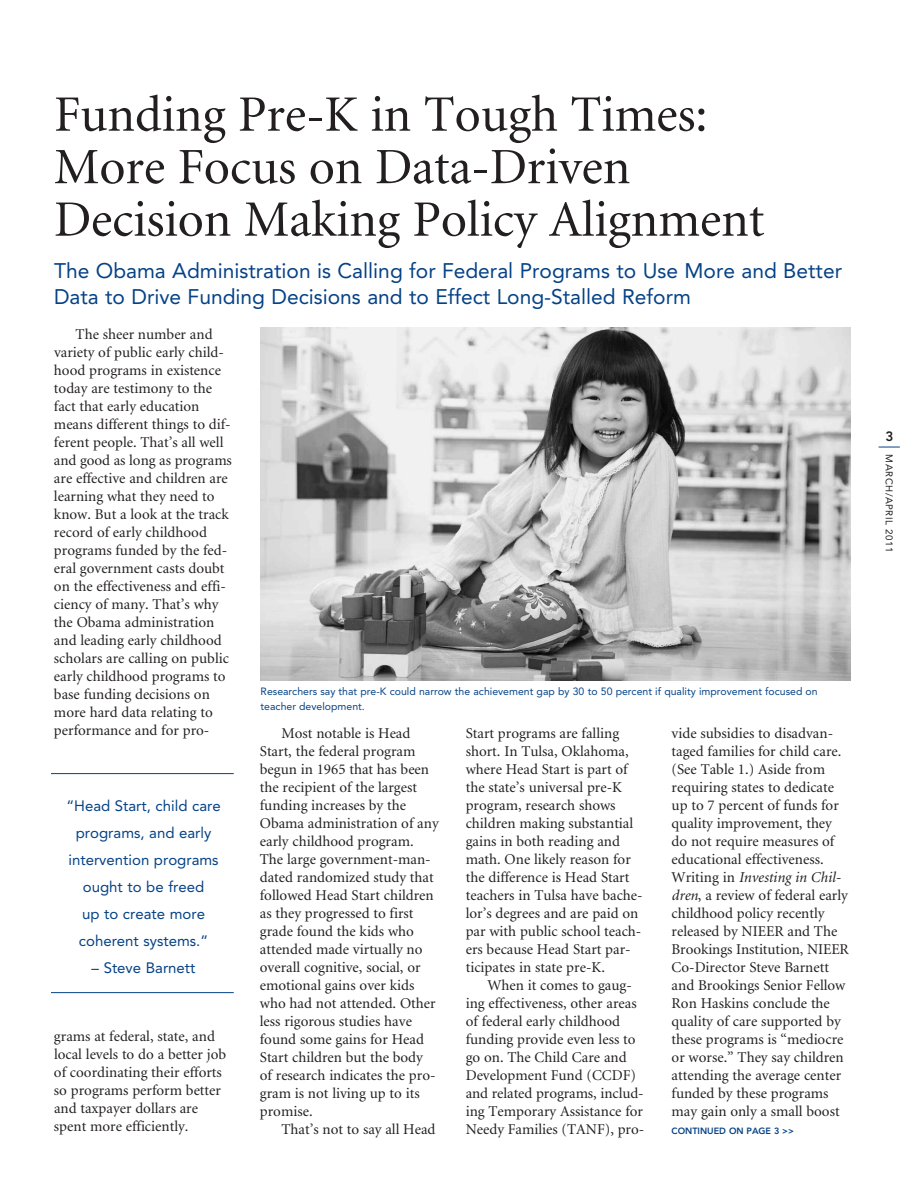
<style>
.page{position:relative;width:918px;height:1188px;background:#fff}
.page>*{position:absolute;margin:0;border:0;box-sizing:border-box;transform-origin:0 0}
.t1{font:51px/52.5px "Minion";letter-spacing:-.005em;color:#231f20}
.t2{font:21px/25.5px "Avenir";color:#054286}
.t3{font:15px/18px "Minion";color:#231f20}
.t4{font:15px/27px "Avenir";color:#054286;text-align:center}
.t5{font:800 13.5px "Avenir";color:#231f20}
.t6{font:10.5px/15px "Avenir";color:#054286}
.t7{font:9.75px "Avenir";letter-spacing:.055em;color:#231f20}
.t8{font:800 9px "Avenir";color:#054286}
.s1{font-style:italic}
</style>
<div class="page">
<svg style="left:879px;top:447px;width:21px;height:1px"></svg>
<hr style="left:51px;top:773px;width:183px;height:1px;background:#054286">
<hr style="left:51px;top:992px;width:183px;height:1px;background:#054286">
<img style="left:260px;top:328px;width:590px;height:352px">
<h1 class="t1" style="left:54px;top:92px;width:712px">Funding Pre-K in Tough Times:<br>More Focus on Data-Driven<br>Decision Making Policy Alignment</h1>
<h2 class="t2" style="left:54px;top:260px;width:790px">The Obama Administration is Calling for Federal Programs to Use More and Better<br>Data to Drive Funding Decisions and to Effect Long-Stalled Reform</h2>
<p class="t3" style="left:54px;top:327px;width:179px;text-indent:22px">The sheer number and variety of public early child&shy;hood programs in existence today are testimony to the fact that early education means different things to dif&shy;ferent people. That’s all well and good as long as programs are effective and children are learning what they need to know. But a look at the track record of early childhood programs funded by the fed&shy;eral government casts doubt on the effectiveness and effi&shy;ciency of many. That’s why the Obama administration and leading early childhood scholars are calling on public early childhood programs to base funding decisions on more hard data relating to performance and for pro-</p>
<p class="t4" style="left:66px;top:794px;width:156px">“Head Start, child care programs, and early intervention programs ought to be freed<br>up to create more coherent systems.”</p>
<p class="t4" style="left:92px;top:956px;width:105px">– Steve Barnett</p>
<p class="t3" style="left:54px;top:1029px;width:174px">grams at federal, state, and local levels to do a better job of coordinating their efforts so programs perform better and taxpayer dollars are spent more efficiently.</p>
<p class="t6" style="left:261px;top:685px;width:559px">Researchers say that pre-K could narrow the achievement gap by 30 to 50 percent if quality improvement focused on teacher development.</p>
<p class="t3" style="left:260px;top:726px;width:180px;text-indent:22px">Most notable is Head<br>Start, the federal program begun in 1965 that has been the recipient of the largest funding increases by the<br>Obama administration of any early childhood program.<br>The large government-man&shy;dated randomized study that followed Head Start children as they progressed to first grade found the kids who attended made virtually no overall cognitive, social, or emotional gains over kids who had not attended. Other less rigorous studies have found some gains for Head<br>Start children but the body of research indicates the pro&shy;gram is not living up to its promise.</p>
<p class="t3" style="left:281px;top:1122px;width:156px">That’s not to say all Head</p>
<p class="t3" style="left:466px;top:726px;width:178px">Start programs are falling short. In Tulsa, Oklahoma, where Head Start is part of the state’s universal pre-K program, research shows children making substantial gains in both reading and math. One likely reason for the difference is Head Start teachers in Tulsa have bache&shy;lor’s degrees and are paid on par with public school teach&shy;ers because Head Start par&shy;ticipates in state pre-K.</p>
<p class="t3" style="left:466px;top:978px;width:180px;text-indent:22px">When it comes to gaug&shy;ing effectiveness, other areas of federal early childhood funding provide even less to go on. The Child Care and<br>Development Fund (CCDF) and related programs, includ&shy;ing Temporary Assistance for<br>Needy Families (TANF), pro-</p>
<p class="t3" style="left:672px;top:726px;width:179px">vide subsidies to disadvan&shy;taged families for child care. (See Table 1.) Aside from requiring states to dedicate up to 7 percent of funds for quality improvement, they do not require measures of educational effectiveness.<br>Writing in <span class="s1">Investing in Chil&shy;dren</span>, a review of federal early childhood policy recently released by NIEER and The<br>Brookings Institution, NIEER<br>Co-Director Steve Barnett and Brookings Senior Fellow<br>Ron Haskins conclude the quality of care supported by these programs is “mediocre or worse.” They say children attending the average center funded by these programs may gain only a small boost</p>
<p class="t8" style="left:672px;top:1127px;width:124px">CONTINUED ON PAGE 3 &gt;&gt;</p>
<p class="t5" style="left:886px;top:431px;width:9px">3</p>
<p class="t7" style="left:893px;top:454px;width:99px;rotate:90deg">MARCH/APRIL 2011</p>
</div>
